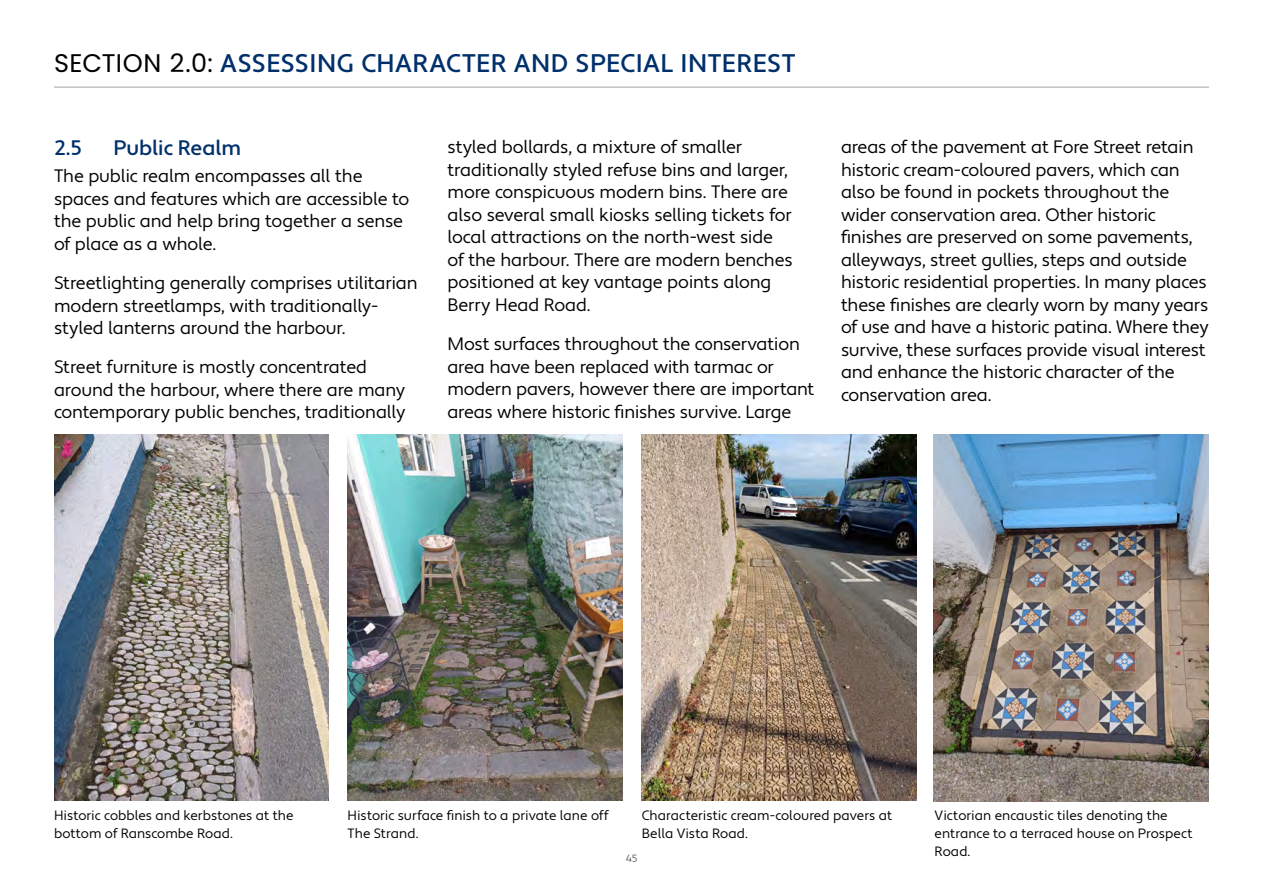
<style>
.page{position:relative;width:1263px;height:893px;background:#fff}
.page>*{position:absolute;margin:0;border:0;box-sizing:border-box;transform-origin:0 0}
.t1{font:500 25.5px "Apertura";letter-spacing:.02em;color:#00306b}
.Main_Heading_1_-_Medium_Colour{font:500 21px "Apertura";letter-spacing:-.01em;color:#00306b}
.t2{font:18px/22.5px "Apertura";letter-spacing:-.015em;color:#000}
.Caption_-_Light_Italic{font:13.5px/18px "Apertura";color:#000}
.t3{font:10.5px "Apertura";color:#5b6064}
.s1{font-family:"Poppins";font-weight:400;color:#000}
</style>
<div class="page">
<hr style="left:54px;top:87px;width:1155px;height:1px;background:#a0a3a7">
<img style="left:54px;top:434px;width:275px;height:367px">
<img style="left:347px;top:434px;width:275px;height:367px">
<img style="left:641px;top:434px;width:275px;height:367px">
<img style="left:933px;top:434px;width:276px;height:368px">
<h1 class="t1" style="left:54px;top:48px;width:743px"><span class="s1">SECTION 2.0:</span> ASSESSING CHARACTER AND SPECIAL INTEREST</h1>
<h1 class="Main_Heading_1_-_Medium_Colour" style="left:54px;top:135px;width:29px">2.5</h1>
<h1 class="Main_Heading_1_-_Medium_Colour" style="left:114px;top:135px;width:129px">Public Realm</h1>
<p class="t2" style="left:54px;top:165px;width:357px">The public realm encompasses all the spaces and features which are accessible to the public and help bring together a sense of place as a whole.</p>
<p class="t2" style="left:54px;top:272px;width:365px">Streetlighting generally comprises utilitarian modern streetlamps, with traditionally&shy;styled lanterns around the harbour.</p>
<p class="t2" style="left:54px;top:356px;width:353px">Street furniture is mostly concentrated around the harbour, where there are many contemporary public benches, traditionally</p>
<p class="t2" style="left:447px;top:136px;width:347px">styled bollards, a mixture of smaller traditionally styled refuse bins and larger, more conspicuous modern bins. There are also several small kiosks selling tickets for local attractions on the north-west side of the harbour. There are modern benches positioned at key vantage points along Berry Head Road.</p>
<p class="t2" style="left:447px;top:333px;width:369px">Most surfaces throughout the conservation area have been replaced with tarmac or modern pavers, however there are important areas where historic finishes survive. Large</p>
<p class="t2" style="left:841px;top:136px;width:369px">areas of the pavement at Fore Street retain historic cream-coloured pavers, which can also be found in pockets throughout the wider conservation area. Other historic finishes are preserved on some pavements, alleyways, street gullies, steps and outside historic residential properties. In many places these finishes are clearly worn by many years of use and have a historic patina. Where they survive, these surfaces provide visual interest and enhance the historic character of the conservation area.</p>
<p class="Caption_-_Light_Italic" style="left:54px;top:806px;width:241px">Historic cobbles and kerbstones at the bottom of Ranscombe Road.</p>
<p class="Caption_-_Light_Italic" style="left:348px;top:806px;width:262px">Historic surface finish to a private lane off<br>The Strand.</p>
<p class="Caption_-_Light_Italic" style="left:642px;top:806px;width:252px">Characteristic cream-coloured pavers at<br>Bella Vista Road.</p>
<p class="Caption_-_Light_Italic" style="left:935px;top:806px;width:260px">Victorian encaustic tiles denoting the entrance to a terraced house on Prospect<br>Road.</p>
<p class="t3" style="left:626px;top:852px;width:13px">45</p>
</div>
